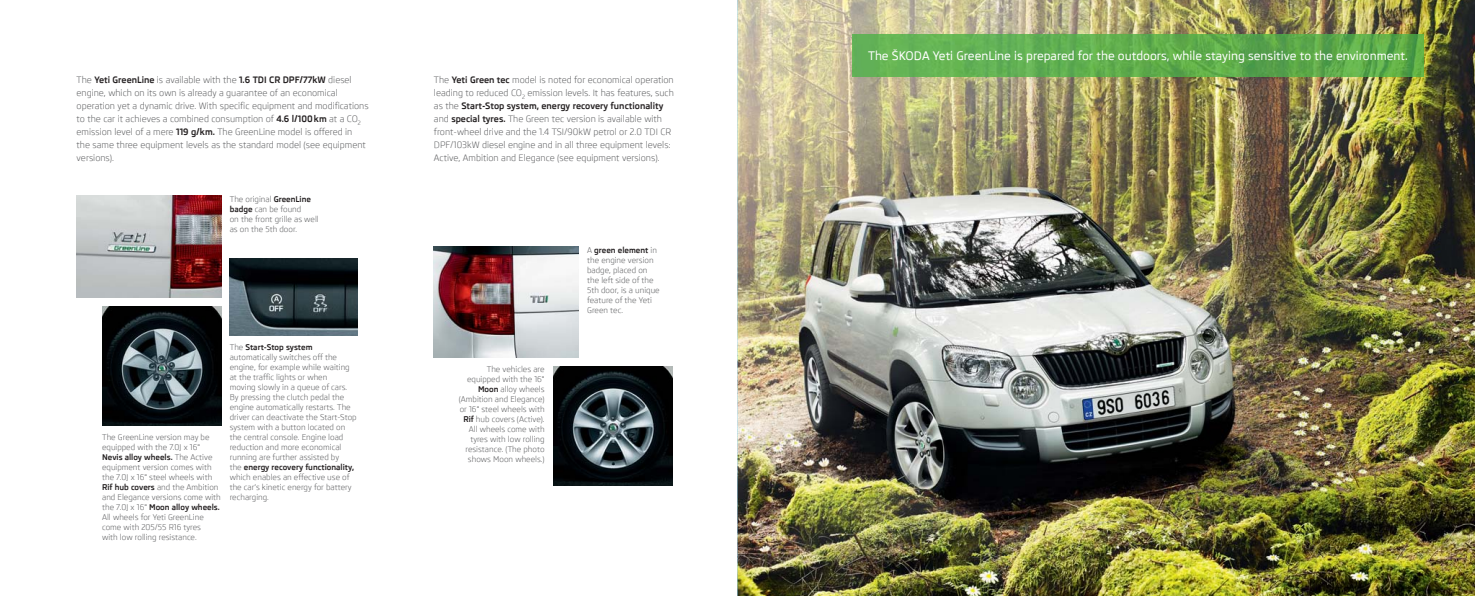
<style>
.page{position:relative;width:1475px;height:596px;background:#fff}
.page>*{position:absolute;margin:0;border:0;box-sizing:border-box;transform-origin:0 0}
.t1{font:500 12px "Skoda Pro";color:#fff}
.t2{font:9px/13px "Skoda Pro";color:#58595b}
.t3{font:8px/10px "Skoda Pro";color:#58595b}
.s1{font-weight:700;color:#231f20}
</style>
<div class="page">
<img style="left:434px;top:247px;width:144px;height:110px">
<img style="left:230px;top:259px;width:127px;height:76px">
<img style="left:77px;top:196px;width:144px;height:102px">
<img style="left:102px;top:306px;width:119px;height:119px">
<img style="left:553px;top:366px;width:119px;height:119px">
<img style="left:737px;top:0;width:737px;height:595px">
<img style="left:852px;top:34px;width:571px;height:43px">
<p class="t2" style="left:77px;top:73px;width:293px">The <span class="s1">Yeti GreenLine</span> is available with the <span class="s1">1.6 TDI CR DPF/77kW</span> diesel engine, which on its own is already a guarantee of an economical operation yet a dynamic drive. With specific equipment and modifications to the car it achieves a combined consumption of <span class="s1">4.6 l/100 km</span> at a CO<sub>2 </sub>emission level of a mere <span class="s1">119 g/km.</span> The GreenLine model is offered in<br>the same three equipment levels as the standard model (see equipment versions).</p>
<p class="t3" style="left:230px;top:193px;width:91px">The original <span class="s1">GreenLine badge</span> can be found<br>on the front grille as well as on the 5th door.</p>
<p class="t3" style="left:102px;top:432px;width:120px">The GreenLine version may be equipped with the 7.0J x 16"<br><span class="s1">Nevis alloy wheels.</span> The Active equipment version comes with the 7.0J x 16" steel wheels with<br><span class="s1">Rif hub covers</span> and the Ambition and Elegance versions come with the 7.0J x 16" <span class="s1">Moon alloy wheels.<br></span>All wheels for Yeti GreenLine come with 205/55 R16 tyres<br>with low rolling resistance.</p>
<p class="t3" style="left:230px;top:342px;width:128px">The <span class="s1">Start-Stop system </span>automatically switches off the engine, for example while waiting at the traffic lights or when<br>moving slowly in a queue of cars.<br>By pressing the clutch pedal the engine automatically restarts. The driver can deactivate the Start-Stop system with a button located on the central console. Engine load reduction and more economical running are further assisted by<br>the <span class="s1">energy recovery functionality, </span>which enables an effective use of the car’s kinetic energy for battery recharging.</p>
<p class="t2" style="left:434px;top:73px;width:241px">The <span class="s1">Yeti Green tec</span> model is noted for economical operation leading to reduced CO<sub>2</sub> emission levels. It has features, such as the <span class="s1">Start-Stop system, energy recovery functionality </span>and <span class="s1">special tyres.</span> The Green tec version is available with front-wheel drive and the 1.4 TSI/90kW petrol or 2.0 TDI CR DPF/103kW diesel engine and in all three equipment levels:<br>Active, Ambition and Elegance (see equipment versions).</p>
<p class="t3" style="left:459px;top:364px;width:87px;text-align:right">The vehicles are equipped with the 16"<br><span class="s1">Moon</span> alloy wheels (Ambition and Elegance) or 16" steel wheels with<br><span class="s1">Rif</span> hub covers (Active).<br>All wheels come with tyres with low rolling resistance. (The photo shows Moon wheels.)</p>
<p class="t3" style="left:587px;top:245px;width:74px">A <span class="s1">green element</span> in the engine version badge, placed on the left side of the<br>5th door, is a unique feature of the Yeti<br>Green tec.</p>
<h1 class="t1" style="left:867px;top:48px;width:541px">The ŠKODA Yeti GreenLine is prepared for the outdoors, while staying sensitive to the environment.</h1>
</div>
